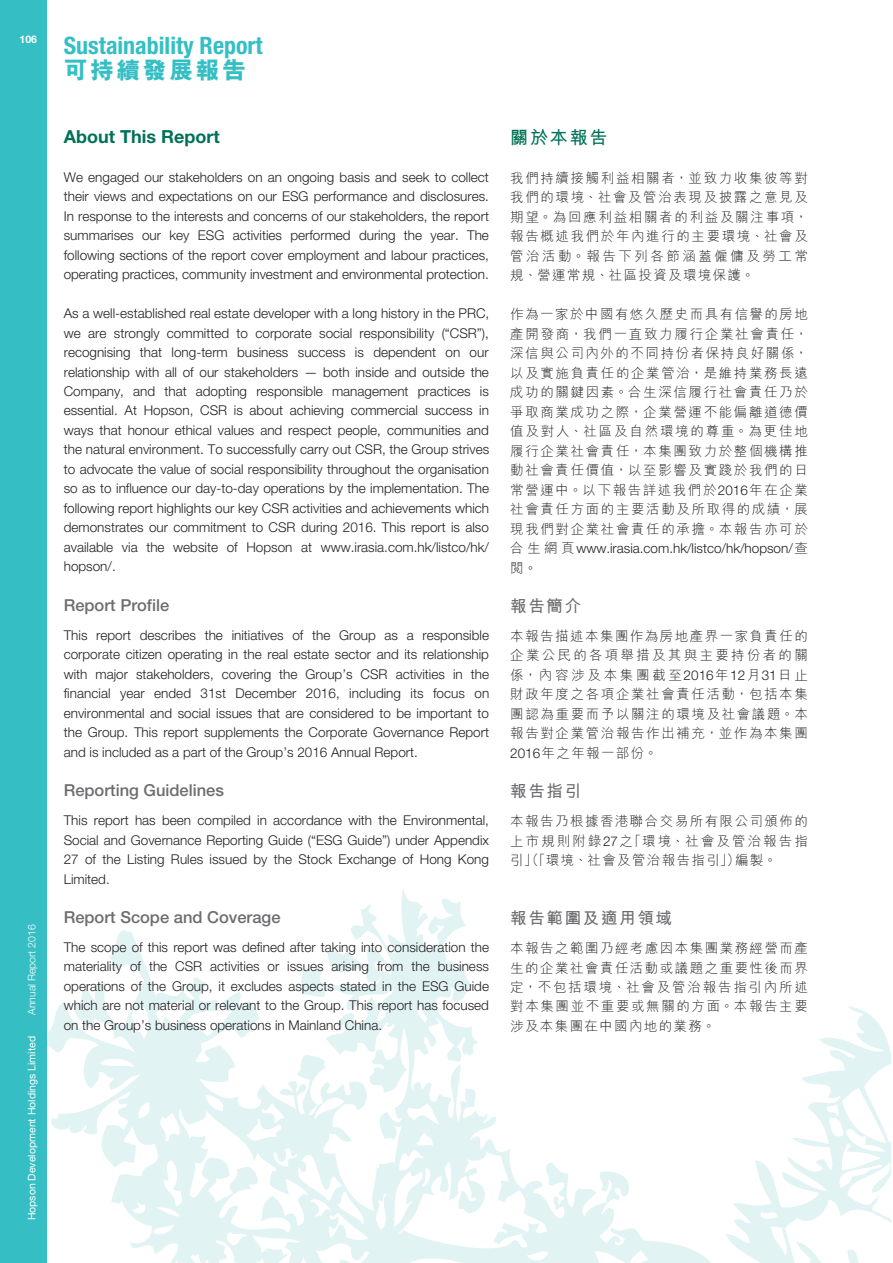
<style>
.page{position:relative;width:893px;height:1263px;background:#fff}
.page>*{position:absolute;margin:0;border:0;box-sizing:border-box;transform-origin:0 0}
.t1{font:700 condensed 24px "Helvetica Neue LT Std";color:#35bfc4}
.t2{font:800 24px "M Hei HK";letter-spacing:.1em;color:#35bfc4}
.t3{font:700 18px "Helvetica Neue LT Std";color:#007157}
.t4{font:700 18px "M Hei HK";letter-spacing:.1em;color:#007157}
.t5{font:500 16.5px "Helvetica Neue LT Std";color:#6c6d70}
.t6{font:700 16.5px "M Hei HK";letter-spacing:.1em;color:#6c6d70}
.t7{font:300 13.5px/19.5px "Helvetica Neue LT Std";color:#231f20;text-align:justify}
.t8{font:300 13.5px/19.5px "M Hei HK";letter-spacing:.12em;color:#231f20;text-align:justify}
.t9{font:10.5px "Helvetica Neue LT Std";color:#fff}
.t10{font:300 10.5px "Helvetica Neue LT Std";color:#fff}
.t11{font:700 10.5px "Helvetica Neue LT Std";color:#fff}
.s1{font-family:"Helvetica Neue LT Std"}
.s2{font-family:"M Hei HK"}
</style>
<div class="page">
<svg style="left:47px;top:889px;width:844px;height:374px"></svg>
<div style="left:0;top:0;width:47px;height:1263px;background:#35bfc4"></div>
<p class="t11" style="left:20px;top:32px;width:19px">106</p>
<p class="t10" style="left:25px;top:1015px;width:92px;rotate:-90deg">Annual Report 2016</p>
<p class="t9" style="left:25px;top:1220px;width:186px;rotate:-90deg">Hopson Development Holdings Limited</p>
<h1 class="t1" style="left:64px;top:31px;width:200px">Sustainability Report</h1>
<h1 class="t2" style="left:64px;top:59px;width:184px">可持續發展報告</h1>
<h2 class="t3" style="left:64px;top:125px;width:157px">About This Report</h2>
<p class="t7" style="left:64px;top:167px;width:427px">We engaged our stakeholders on an ongoing basis and seek to collect their views and expectations on our ESG performance and disclosures.<br>In response to the interests and concerns of our stakeholders, the report summarises our key ESG activities performed during the year. The following sections of the report cover employment and labour practices, operating practices, community investment and environmental protection.</p>
<p class="t7" style="left:64px;top:303px;width:427px">As a well-established real estate developer with a long history in the PRC, we are strongly committed to corporate social responsibility (“CSR”), recognising that long-term business success is dependent on our relationship with all of our stakeholders — both inside and outside the Company, and that adopting responsible management practices is essential. At Hopson, CSR is about achieving commercial success in ways that honour ethical values and respect people, communities and the natural environment. To successfully carry out CSR, the Group strives to advocate the value of social responsibility throughout the organisation so as to influence our day-to-day operations by the implementation. The following report highlights our key CSR activities and achievements which demonstrates our commitment to CSR during 2016. This report is also available via the website of Hopson at www.irasia.com.hk/listco/hk/ hopson/.</p>
<p class="t5" style="left:64px;top:595px;width:107px">Report Profile</p>
<p class="t7" style="left:64px;top:625px;width:427px">This report describes the initiatives of the Group as a responsible corporate citizen operating in the real estate sector and its relationship with major stakeholders, covering the Group’s CSR activities in the financial year ended 31st December 2016, including its focus on environmental and social issues that are considered to be important to the Group. This report supplements the Corporate Governance Report and is included as a part of the Group’s 2016 Annual Report.</p>
<p class="t5" style="left:64px;top:780px;width:162px">Reporting Guidelines</p>
<p class="t7" style="left:64px;top:810px;width:427px">This report has been compiled in accordance with the Environmental, Social and Governance Reporting Guide (“ESG Guide”) under Appendix 27 of the Listing Rules issued by the Stock Exchange of Hong Kong Limited.</p>
<p class="t5" style="left:64px;top:907px;width:218px">Report Scope and Coverage</p>
<p class="t7" style="left:64px;top:937px;width:427px">The scope of this report was defined after taking into consideration the materiality of the CSR activities or issues arising from the business operations of the Group, it excludes aspects stated in the ESG Guide which are not material or relevant to the Group. This report has focused on the Group’s business operations in Mainland China.</p>
<h2 class="t4" style="left:510px;top:124px;width:99px">關於本報告</h2>
<p class="t8" style="left:510px;top:168px;width:299px">我們持續接觸利益相關者，並致力收集彼等對我們的環境、社會及管治表現及披露之意見及期望。為回應利益相關者的利益及關注事項，報告概述我們於年內進行的主要環境、社會及管治活動。報告下列各節涵蓋僱傭及勞工常規、營運常規、社區投資及環境保護。</p>
<p class="t8" style="left:510px;top:304px;width:299px">作為一家於中國有悠久歷史而具有信譽的房地產開發商，我們一直致力履行企業社會責任，深信與公司內外的不同持份者保持良好關係，以及實施負責任的企業管治，是維持業務長遠成功的關鍵因素。合生深信履行社會責任乃於爭取商業成功之際，企業營運不能偏離道德價值及對人、社區及自然環境的尊重。為更佳地履行企業社會責任，本集團致力於整個機構推動社會責任價值，以至影響及實踐於我們的日常營運中。以下報告詳述我們於<span class="s1">2016</span>年在企業社會責任方面的主要活動及所取得的成績，展現我們對企業社會責任的承擔。本報告亦可於</p>
<p class="t7" style="left:510px;top:538px;width:299px"><span class="s2">合生網頁</span>www.irasia.com.hk/listco/hk/hopson/<span class="s2">查</span></p>
<p class="t8" style="left:510px;top:558px;width:28px">閱。</p>
<p class="t6" style="left:510px;top:594px;width:72px">報告簡介</p>
<p class="t8" style="left:510px;top:626px;width:299px">本報告描述本集團作為房地產界一家負責任的企業公民的各項舉措及其與主要持份者的關係，內容涉及本集團截至<span class="s1">2016</span>年<span class="s1">12</span>月<span class="s1">31</span>日止財政年度之各項企業社會責任活動，包括本集團認為重要而予以關注的環境及社會議題。本報告對企業管治報告作出補充，並作為本集團<span class="s1">2016</span>年之年報一部份。</p>
<p class="t6" style="left:510px;top:779px;width:72px">報告指引</p>
<p class="t8" style="left:510px;top:811px;width:299px">本報告乃根據香港聯合交易所有限公司頒佈的上市規則附錄<span class="s1">27</span>之「環境、社會及管治報告指引」（「環境、社會及管治報告指引」）編製。</p>
<p class="t6" style="left:510px;top:906px;width:163px">報告範圍及適用領域</p>
<p class="t8" style="left:510px;top:938px;width:299px">本報告之範圍乃經考慮因本集團業務經營而產生的企業社會責任活動或議題之重要性後而界定，不包括環境、社會及管治報告指引內所述對本集團並不重要或無關的方面。本報告主要涉及本集團在中國內地的業務。</p>
</div>
